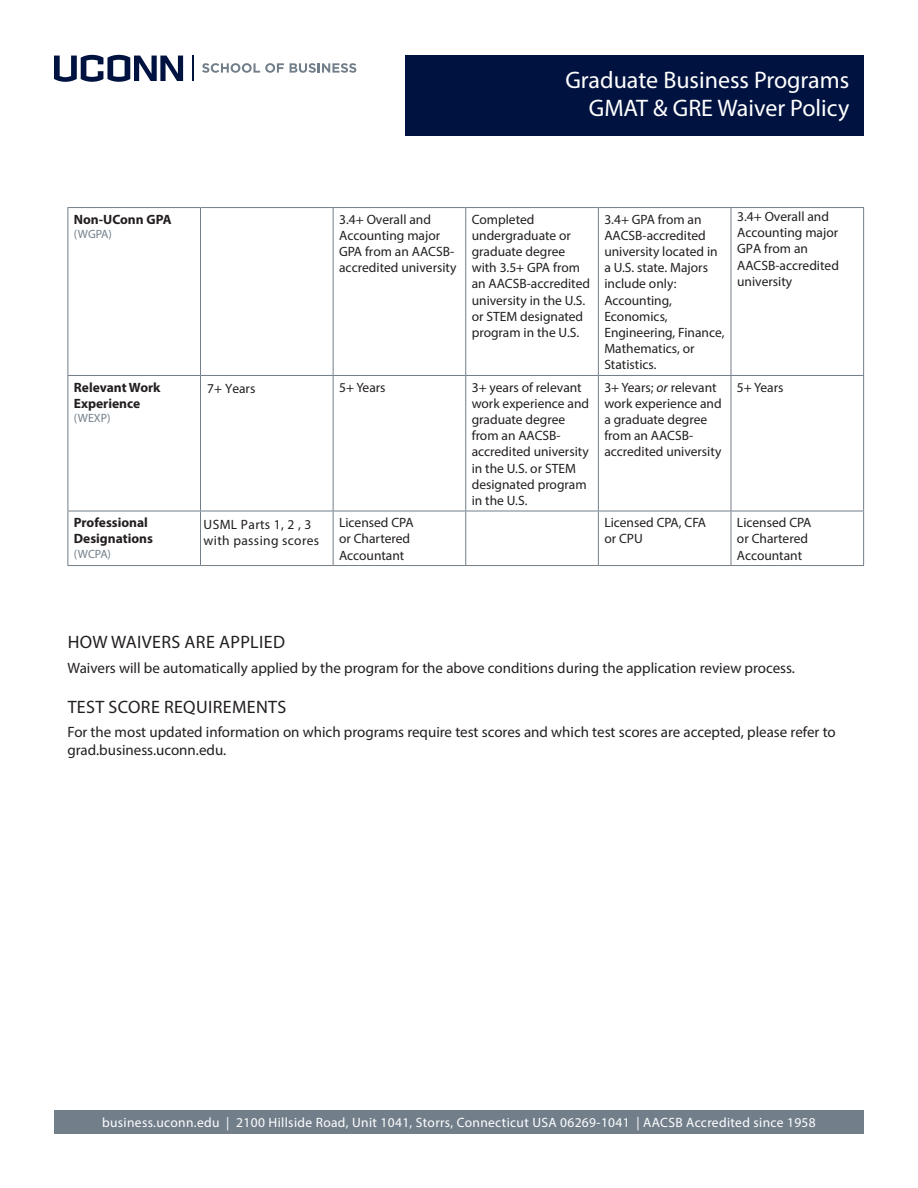
<style>
.page{position:relative;width:918px;height:1188px;background:#fff}
.page>*{position:absolute;margin:0;border:0;box-sizing:border-box;transform-origin:0 0}
.t1{font:24px "Myriad Pro";color:#fff}
.Paragraph_Style_1{font:18px "Myriad Pro";letter-spacing:.02em;color:#231f20}
.t2{font:15px/18px "Myriad Pro";color:#231f20}
.t3{font:13.5px/16.2px "Myriad Pro";color:#231f20}
.t4{font:13.5px "Myriad Pro";letter-spacing:.025em;color:#fff}
.t5{font:13.5px/16.2px "Myriad Pro";color:#221e1f}
.t6{font:700 13.5px/16.2px "Myriad Pro";color:#231f20}
.t7{font:13.5px/16.2px "Myriad Pro";letter-spacing:.025em;color:#221e1f}
.t8{font:12px "Myriad Pro";color:#727f8a}
.s1{font-style:italic}
</style>
<div class="page">
<svg style="left:202px;top:63px;width:82px;height:10px"></svg>
<svg style="left:290px;top:63px;width:66px;height:10px"></svg>
<svg style="left:54px;top:55px;width:129px;height:27px"></svg>
<hr style="left:192px;top:56px;width:2px;height:25px;background:#001340">
<div style="left:405px;top:55px;width:459px;height:81px;background:#001340"></div>
<div style="left:54px;top:1110px;width:810px;height:24px;background:#727f8a"></div>
<svg style="left:69px;top:208px;width:794px;height:357px"></svg>
<hr style="left:200px;top:208px;width:1px;height:167px;background:#727f8a">
<hr style="left:333px;top:208px;width:1px;height:167px;background:#727f8a">
<hr style="left:465px;top:208px;width:1px;height:167px;background:#727f8a">
<hr style="left:598px;top:208px;width:1px;height:167px;background:#727f8a">
<hr style="left:731px;top:208px;width:1px;height:167px;background:#727f8a">
<hr style="left:863px;top:208px;width:1px;height:167px;background:#727f8a">
<hr style="left:200px;top:376px;width:1px;height:135px;background:#727f8a">
<hr style="left:333px;top:376px;width:1px;height:135px;background:#727f8a">
<hr style="left:465px;top:376px;width:1px;height:135px;background:#727f8a">
<hr style="left:598px;top:376px;width:1px;height:135px;background:#727f8a">
<hr style="left:731px;top:376px;width:1px;height:135px;background:#727f8a">
<hr style="left:863px;top:376px;width:1px;height:135px;background:#727f8a">
<hr style="left:68px;top:511px;width:133px;height:1px;background:#727f8a">
<hr style="left:201px;top:511px;width:132px;height:1px;background:#727f8a">
<hr style="left:200px;top:511px;width:1px;height:54px;background:#727f8a">
<hr style="left:333px;top:511px;width:133px;height:1px;background:#727f8a">
<hr style="left:333px;top:511px;width:1px;height:54px;background:#727f8a">
<hr style="left:466px;top:511px;width:132px;height:1px;background:#727f8a">
<hr style="left:465px;top:511px;width:1px;height:54px;background:#727f8a">
<hr style="left:598px;top:511px;width:1px;height:54px;background:#727f8a">
<hr style="left:731px;top:511px;width:133px;height:1px;background:#727f8a">
<hr style="left:731px;top:511px;width:1px;height:54px;background:#727f8a">
<hr style="left:863px;top:511px;width:1px;height:54px;background:#727f8a">
<hr style="left:68px;top:565px;width:133px;height:1px;background:#727f8a">
<hr style="left:201px;top:565px;width:132px;height:1px;background:#727f8a">
<hr style="left:333px;top:565px;width:133px;height:1px;background:#727f8a">
<hr style="left:466px;top:565px;width:132px;height:1px;background:#727f8a">
<hr style="left:598px;top:565px;width:133px;height:1px;background:#727f8a">
<hr style="left:731px;top:565px;width:133px;height:1px;background:#727f8a">
<hr style="left:598px;top:511px;width:133px;height:1px;background:#727f8a">
<hr style="left:68px;top:207px;width:133px;height:1px;background:#727f8a">
<hr style="left:68px;top:208px;width:1px;height:167px;background:#727f8a">
<hr style="left:201px;top:207px;width:132px;height:1px;background:#727f8a">
<hr style="left:333px;top:207px;width:133px;height:1px;background:#727f8a">
<hr style="left:466px;top:207px;width:132px;height:1px;background:#727f8a">
<hr style="left:598px;top:207px;width:133px;height:1px;background:#727f8a">
<hr style="left:731px;top:207px;width:133px;height:1px;background:#727f8a">
<hr style="left:68px;top:375px;width:133px;height:1px;background:#727f8a">
<hr style="left:68px;top:376px;width:1px;height:135px;background:#727f8a">
<hr style="left:201px;top:375px;width:132px;height:1px;background:#727f8a">
<hr style="left:333px;top:375px;width:133px;height:1px;background:#727f8a">
<hr style="left:466px;top:375px;width:132px;height:1px;background:#727f8a">
<hr style="left:598px;top:375px;width:133px;height:1px;background:#727f8a">
<hr style="left:731px;top:375px;width:133px;height:1px;background:#727f8a">
<hr style="left:68px;top:511px;width:1px;height:54px;background:#727f8a">
<p class="t1" style="left:565px;top:65px;width:285px">Graduate Business Programs</p>
<p class="t1" style="left:589px;top:94px;width:262px">GMAT &amp; GRE Waiver Policy</p>
<p class="t6" style="left:74px;top:211px;width:99px">Non-UConn GPA</p>
<p class="t8" style="left:74px;top:227px;width:39px">(WGPA)</p>
<p class="t6" style="left:74px;top:379px;width:88px">Relevant Work<br>Experience</p>
<p class="t8" style="left:74px;top:411px;width:38px">(WEXP)</p>
<p class="t6" style="left:74px;top:514px;width:81px">Professional<br>Designations</p>
<p class="t8" style="left:74px;top:546px;width:39px">(WCPA)</p>
<p class="t5" style="left:207px;top:381px;width:50px">7+ Years</p>
<p class="t7" style="left:204px;top:516px;width:117px">USML Parts 1, 2 , 3 with passing scores</p>
<p class="t3" style="left:339px;top:211px;width:119px">3.4+ Overall and<br>Accounting major<br>GPA from an AACSB&shy;accredited university</p>
<p class="t3" style="left:472px;top:211px;width:120px">Completed undergraduate or graduate degree with 3.5+ GPA from an AACSB-accredited university in the U.S. or STEM designated program in the U.S.</p>
<p class="t3" style="left:604px;top:211px;width:122px">3.4+ GPA from an<br>AACSB-accredited university located in a U.S. state. Majors include only:<br>Accounting,<br>Economics,<br>Engineering, Finance,<br>Mathematics, or<br>Statistics.</p>
<p class="t5" style="left:737px;top:208px;width:103px">3.4+ Overall and<br>Accounting major<br>GPA from an<br>AACSB-accredited university</p>
<p class="t3" style="left:339px;top:379px;width:48px">5+ Years</p>
<p class="t3" style="left:472px;top:379px;width:119px">3+ years of relevant work experience and graduate degree from an AACSB&shy;accredited university in the U.S. or STEM designated program in the U.S.</p>
<p class="t3" style="left:604px;top:379px;width:119px">3+ Years; <span class="s1">or</span> relevant work experience and a graduate degree from an AACSB&shy;accredited university</p>
<p class="t3" style="left:737px;top:379px;width:48px">5+ Years</p>
<p class="t3" style="left:339px;top:514px;width:76px">Licensed CPA or Chartered<br>Accountant</p>
<p class="t3" style="left:604px;top:514px;width:103px">Licensed CPA, CFA or CPU</p>
<p class="t3" style="left:737px;top:514px;width:76px">Licensed CPA or Chartered<br>Accountant</p>
<p class="Paragraph_Style_1" style="left:68px;top:631px;width:219px">HOW WAIVERS ARE APPLIED</p>
<p class="t2" style="left:68px;top:659px;width:729px">Waivers will be automatically applied by the program for the above conditions during the application review process.</p>
<p class="Paragraph_Style_1" style="left:68px;top:696px;width:220px">TEST SCORE REQUIREMENTS</p>
<p class="t2" style="left:68px;top:723px;width:770px">For the most updated information on which programs require test scores and which test scores are accepted, please refer to grad.business.uconn.edu.</p>
<p class="t4" style="left:102px;top:1114px;width:715px">business.uconn.edu | 2100 Hillside Road, Unit 1041, Storrs, Connecticut USA 06269-1041 | AACSB Accredited since 1958</p>
</div>
